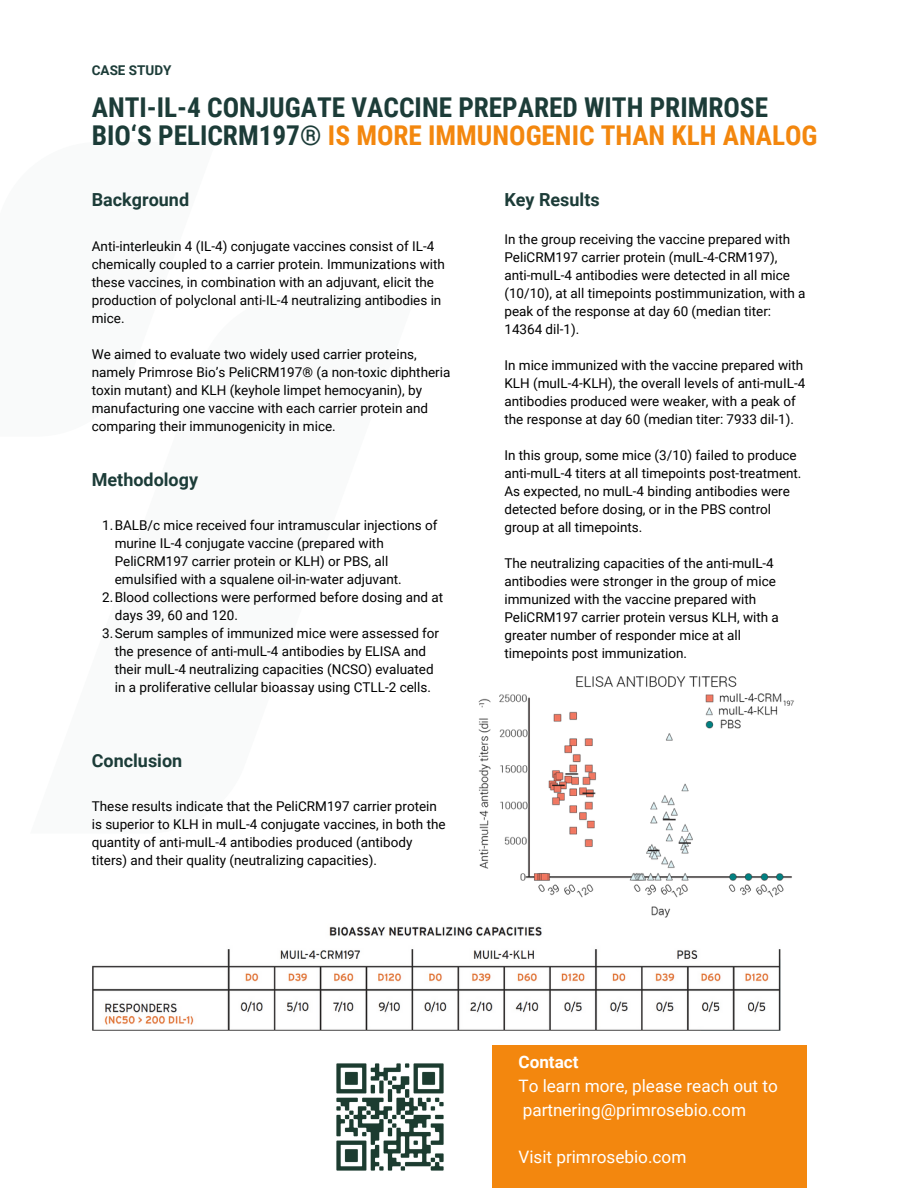
<style>
.page{position:relative;width:918px;height:1188px;background:#fff}
.page>*{position:absolute;margin:0;border:0;box-sizing:border-box;transform-origin:0 0}
.t1{font:700 27.3px/28.2px "Roboto Condensed";color:#1c3c38}
.t2{font:700 18px "Roboto";color:#1c3c38}
.t3{font:17.1px/23.5px "Roboto";color:#fff}
.t4{font:13.5px/18px "Roboto";color:#000}
.t5{font:700 13.5px "Roboto";color:#1c3c38}
.s1{color:#f3870e}
.s2{font-weight:700}
</style>
<div class="page">
<img style="left:478px;top:676px;width:316px;height:242px">
<img style="left:92px;top:926px;width:688px;height:105px">
<img style="left:336px;top:1063px;width:108px;height:108px">
<div style="left:492px;top:1045px;width:315px;height:143px;background:#f3870e"></div>
<p class="t5" style="left:92px;top:63px;width:81px">CASE STUDY</p>
<p class="t1" style="left:92px;top:94px;width:727px">ANTI-IL-4 CONJUGATE VACCINE PREPARED WITH PRIMROSE<br>BIO‘S PELICRM197® <span class="s1">IS MORE IMMUNOGENIC THAN KLH ANALOG</span></p>
<p class="t2" style="left:92px;top:189px;width:99px">Background</p>
<h2 class="t4" style="left:92px;top:237px;width:355px">Anti-interleukin 4 (IL-4) conjugate vaccines consist of IL-4 chemically coupled to a carrier protein. Immunizations with these vaccines, in combination with an adjuvant, elicit the production of polyclonal anti-IL-4 neutralizing antibodies in mice.</h2>
<p class="t4" style="left:92px;top:345px;width:360px">We aimed to evaluate two widely used carrier proteins, namely Primrose Bio’s PeliCRM197® (a non-toxic diphtheria toxin mutant) and KLH (keyhole limpet hemocyanin), by manufacturing one vaccine with each carrier protein and comparing their immunogenicity in mice.</p>
<h2 class="t2" style="left:92px;top:469px;width:108px">Methodology</h2>
<p class="t4" style="left:115px;top:516px;width:324px;text-indent:-12px">1.BALB/c mice received four intramuscular injections of murine IL-4 conjugate vaccine (prepared with PeliCRM197 carrier protein or KLH) or PBS, all emulsified with a squalene oil-in-water adjuvant.</p>
<p class="t4" style="left:115px;top:588px;width:330px;text-indent:-12px">2.Blood collections were performed before dosing and at days 39, 60 and 120.</p>
<p class="t4" style="left:102px;top:624px;width:338px;text-align:center">3.Serum samples of immunized mice were assessed for the presence of anti-mulL-4 antibodies by ELISA and their mulL-4 neutralizing capacities (NCSO) evaluated<br>in a proliferative cellular bioassay using CTLL-2 cells.</p>
<p class="t2" style="left:92px;top:750px;width:92px">Conclusion</p>
<h2 class="t4" style="left:92px;top:797px;width:355px">These results indicate that the PeliCRM197 carrier protein is superior to KLH in muIL-4 conjugate vaccines, in both the quantity of anti-muIL-4 antibodies produced (antibody titers) and their quality (neutralizing capacities).</h2>
<p class="t2" style="left:504px;top:189px;width:97px">Key Results</p>
<h2 class="t4" style="left:504px;top:230px;width:303px">In the group receiving the vaccine prepared with PeliCRM197 carrier protein (muIL-4-CRM197), anti-muIL-4 antibodies were detected in all mice (10/10), at all timepoints postimmunization, with a peak of the response at day 60 (median titer:<br>14364 dil-1).</h2>
<p class="t4" style="left:504px;top:356px;width:302px">In mice immunized with the vaccine prepared with KLH (muIL-4-KLH), the overall levels of anti-muIL-4 antibodies produced were weaker, with a peak of the response at day 60 (median titer: 7933 dil-1).</p>
<p class="t4" style="left:504px;top:446px;width:299px">In this group, some mice (3/10) failed to produce anti-muIL-4 titers at all timepoints post-treatment.<br>As expected, no muIL-4 binding antibodies were detected before dosing, or in the PBS control group at all timepoints.</p>
<p class="t4" style="left:504px;top:554px;width:276px">The neutralizing capacities of the anti-muIL-4 antibodies were stronger in the group of mice immunized with the vaccine prepared with PeliCRM197 carrier protein versus KLH, with a greater number of responder mice at all timepoints post immunization.</p>
<p class="t3" style="left:518px;top:1051px;width:261px"><span class="s2">Contact<br></span>To learn more, please reach out to partnering@primrosebio.com</p>
<h3 class="t3" style="left:518px;top:1145px;width:169px">Visit primrosebio.com</h3>
</div>
